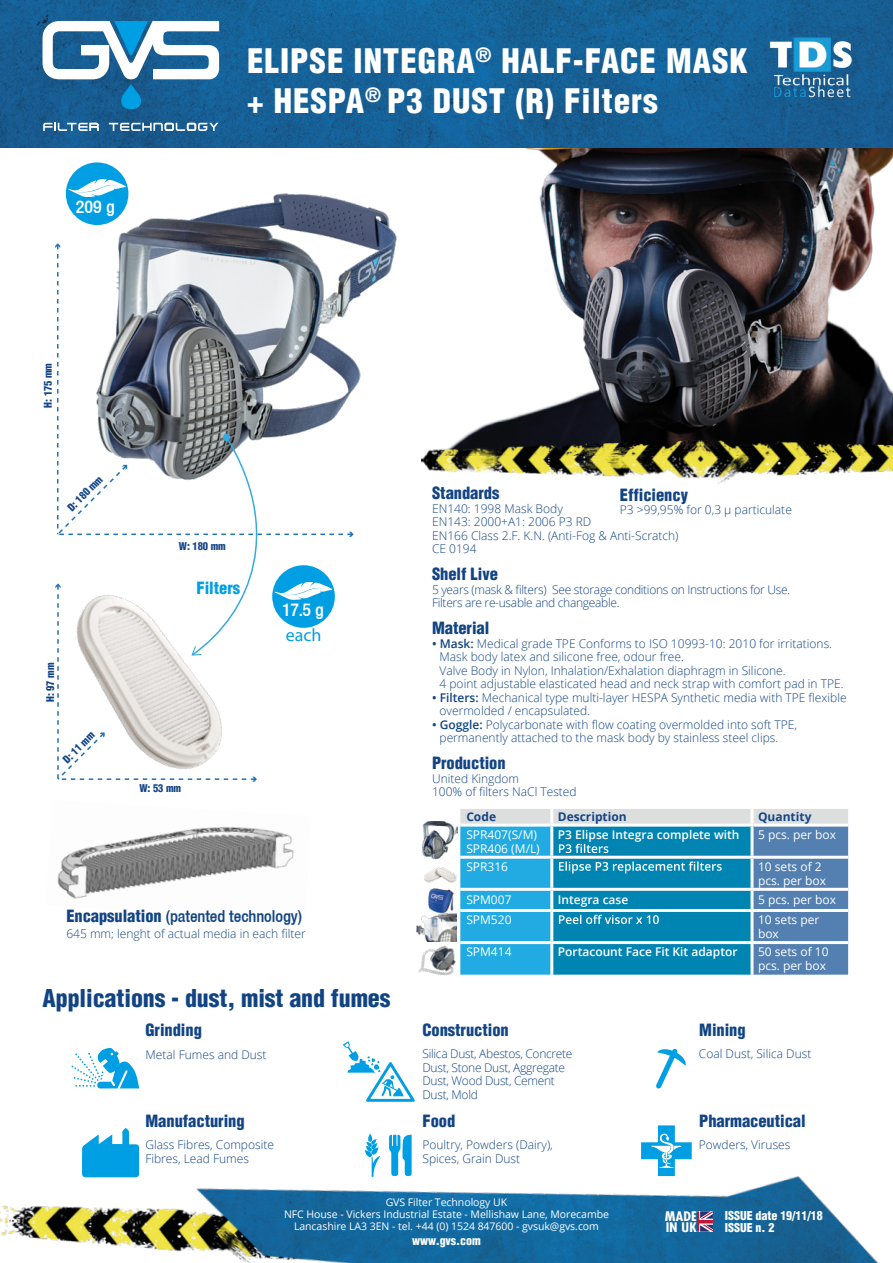
<style>
.page{position:relative;width:893px;height:1263px;background:#fff}
.page>*{position:absolute;margin:0;border:0;box-sizing:border-box;transform-origin:0 0}
.t1{font:900 condensed 33px/40.5px "Helvetica";letter-spacing:.03em;color:#fff}
.t2{font:900 condensed 24px "Helvetica";letter-spacing:-.005em;color:#124484}
.t3{font:500 condensed 18px "Helvetica 67";color:#fff}
.t4{font:18px "Myriad Pro";color:#009fe3}
.t5{font:900 condensed 16.5px "Helvetica";letter-spacing:-.005em;color:#124484}
.t6{font:500 condensed 16.5px "Helvetica 67";letter-spacing:-.005em;color:#124484}
.t7{font:900 condensed 16.5px "Helvetica";letter-spacing:-.005em;color:#009fe3}
.t8{font:700 condensed 12.9px/10.5px "Futura";color:#fff;scale:1.13 1}
.t9{font:300 12px/13.5px "Open Sans";color:#124484}
.t10{font:300 12px/13.5px "Open Sans";letter-spacing:-.025em;color:#124484}
.t11{font:12px/14.4px "Open Sans";color:#fff}
.t12{font:600 12px "Open Sans";color:#fff}
.t13{font:900 condensed 12px/11.2px "Helvetica";letter-spacing:-.005em;color:#fff}
.t14{font:700 12px "Open Sans";color:#134485}
.t15{font:10.5px/12px "Open Sans";letter-spacing:-.005em;color:#fff;text-align:center}
.t16{font:900 condensed 10.5px "Helvetica";letter-spacing:-.005em;color:#124484}
.s1{font-family:"Helvetica";font-weight:900}
.s2{font-weight:600}
</style>
<div class="page">
<img style="left:467px;top:148px;width:426px;height:286px">
<img style="left:421px;top:434px;width:472px;height:50px">
<img style="left:0;top:1205px;width:183px;height:47px">
<img style="left:0;top:0;width:893px;height:148px">
<img style="left:183px;top:1150px;width:696px;height:113px">
<img style="left:57px;top:827px;width:237px;height:72px">
<svg style="left:43px;top:123px;width:56px;height:8px"></svg>
<svg style="left:109px;top:123px;width:109px;height:8px"></svg>
<svg style="left:43px;top:21px;width:176px;height:88px"></svg>
<svg style="left:697px;top:1211px;width:16px;height:21px"></svg>
<img style="left:418px;top:941px;width:39px;height:35px">
<img style="left:424px;top:867px;width:33px;height:16px">
<img style="left:428px;top:888px;width:26px;height:24px">
<img style="left:423px;top:821px;width:35px;height:38px">
<img style="left:416px;top:912px;width:41px;height:29px">
<svg style="left:343px;top:1041px;width:72px;height:61px"></svg>
<svg style="left:389px;top:1134px;width:23px;height:42px"></svg>
<svg style="left:365px;top:1134px;width:16px;height:43px"></svg>
<svg style="left:656px;top:1048px;width:30px;height:41px"></svg>
<svg style="left:82px;top:1128px;width:57px;height:49px"></svg>
<svg style="left:71px;top:1048px;width:68px;height:40px"></svg>
<svg style="left:641px;top:1125px;width:51px;height:51px"></svg>
<img style="left:767px;top:37px;width:86px;height:62px">
<svg style="left:460px;top:809px;width:388px;height:166px;background:#4aa2c8"></svg>
<img style="left:90px;top:175px;width:307px;height:214px">
<div style="left:66px;top:162px;width:62px;height:63px;background:#009fe3;border-radius:50%"></div>
<svg style="left:68px;top:179px;width:58px;height:18px"></svg>
<svg style="left:55px;top:243px;width:299px;height:539px"></svg>
<h3 class="t3" style="left:76px;top:196px;width:40px">209 g</h3>
<h1 class="t1" style="left:247px;top:40px;width:502px">ELIPSE INTEGRA<sup>®</sup> HALF-FACE MASK + HESPA<sup>®</sup> P3 DUST (R) Filters</h1>
<p class="t16" style="left:41px;top:408px;width:46px;rotate:-90deg">H: 175 mm</p>
<p class="t16" style="left:65px;top:504px;width:46px;rotate:-45deg">D: 180 mm</p>
<p class="t16" style="left:44px;top:702px;width:41px;rotate:-90deg">H: 97 mm</p>
<p class="t16" style="left:60px;top:756px;width:41px;rotate:-45deg">D: 11 mm</p>
<p class="t16" style="left:179px;top:539px;width:48px">W: 180 mm</p>
<h3 class="t7" style="left:196px;top:577px;width:45px">Filters</h3>
<p class="t16" style="left:139px;top:781px;width:43px">W: 53 mm</p>
<h3 class="t3" style="left:282px;top:599px;width:43px">17.5 g</h3>
<h3 class="t4" style="left:286px;top:623px;width:37px">each</h3>
<h3 class="t6" style="left:66px;top:906px;width:237px"><span class="s1">Encapsulation</span> (patented technology)</h3>
<p class="t9" style="left:66px;top:927px;width:241px">645 mm; lenght of actual media in each filter</p>
<h3 class="t5" style="left:432px;top:483px;width:69px">Standards</h3>
<p class="t9" style="left:432px;top:501px;width:248px">EN140: 1998 Mask Body<br>EN143: 2000+A1: 2006 P3 RD<br>EN166 Class 2.F. K.N. (Anti-Fog &amp; Anti-Scratch)<br>CE 0194</p>
<h3 class="t5" style="left:432px;top:564px;width:67px">Shelf Live</h3>
<p class="t10" style="left:432px;top:582px;width:360px">5 years (mask &amp; filters) See storage conditions on Instructions for Use.<br>Filters are re-usable and changeable.</p>
<h3 class="t5" style="left:432px;top:618px;width:59px">Material</h3>
<p class="t9" style="left:440px;top:636px;width:405px;text-indent:-8px"><span class="s2">• Mask:</span> Medical grade TPE Conforms to ISO 10993-10: 2010 for irritations.<br>Mask body latex and silicone free, odour free.<br>Valve Body in Nylon, Inhalation/Exhalation diaphragm in Silicone.<br>4 point adjustable elasticated head and neck strap with comfort pad in TPE.</p>
<p class="t9" style="left:440px;top:690px;width:409px;text-indent:-8px"><span class="s2">• Filters:</span> Mechanical type multi-layer HESPA Synthetic media with TPE flexible overmolded / encapsulated.</p>
<p class="t9" style="left:440px;top:717px;width:359px;text-indent:-8px"><span class="s2">• Goggle:</span> Polycarbonate with flow coating overmolded into soft TPE, permanently attached to the mask body by stainless steel clips.</p>
<h3 class="t5" style="left:432px;top:753px;width:75px">Production</h3>
<p class="t9" style="left:432px;top:771px;width:146px">United Kingdom<br>100% of filters NaCl Tested</p>
<h3 class="t5" style="left:620px;top:484px;width:70px">Efficiency</h3>
<p class="t9" style="left:620px;top:503px;width:174px">P3 &gt;99,95% for 0,3 μ particulate</p>
<p class="t14" style="left:466px;top:808px;width:31px">Code</p>
<p class="t14" style="left:558px;top:808px;width:70px">Description</p>
<p class="t14" style="left:758px;top:808px;width:55px">Quantity</p>
<p class="t11" style="left:466px;top:827px;width:75px">SPR407(S/M)<br>SPR406 (M/L)</p>
<p class="t12" style="left:558px;top:826px;width:183px">P3 Elipse Integra complete with</p>
<p class="t11" style="left:758px;top:827px;width:80px">5 pcs. per box</p>
<p class="t11" style="left:466px;top:859px;width:43px">SPR316</p>
<p class="t11" style="left:758px;top:859px;width:70px">10 sets of 2 pcs. per box</p>
<p class="t11" style="left:466px;top:893px;width:47px">SPM007</p>
<p class="t12" style="left:558px;top:892px;width:72px">Integra case</p>
<p class="t11" style="left:758px;top:893px;width:80px">5 pcs. per box</p>
<p class="t11" style="left:466px;top:912px;width:47px">SPM520</p>
<p class="t11" style="left:758px;top:912px;width:63px">10 sets per box</p>
<p class="t11" style="left:466px;top:944px;width:47px">SPM414</p>
<p class="t12" style="left:558px;top:943px;width:181px">Portacount Face Fit Kit adaptor</p>
<p class="t11" style="left:758px;top:944px;width:72px">50 sets of 10 pcs. per box</p>
<h2 class="t2" style="left:43px;top:983px;width:349px">Applications - dust, mist and fumes</h2>
<p class="t9" style="left:146px;top:1047px;width:123px">Metal Fumes and Dust</p>
<p class="t10" style="left:422px;top:1047px;width:152px">Silica Dust, Abestos, Concrete<br>Dust, Stone Dust, Aggregate<br>Dust, Wood Dust, Cement<br>Dust, Mold</p>
<h3 class="t5" style="left:146px;top:1020px;width:58px">Grinding</h3>
<h3 class="t5" style="left:422px;top:1020px;width:88px">Construction</h3>
<h3 class="t5" style="left:699px;top:1020px;width:48px">Mining</h3>
<p class="t9" style="left:699px;top:1047px;width:114px">Coal Dust, Silica Dust</p>
<h3 class="t5" style="left:146px;top:1110px;width:101px">Manufacturing</h3>
<h3 class="t5" style="left:699px;top:1110px;width:108px">Pharmaceutical</h3>
<h3 class="t5" style="left:422px;top:1110px;width:34px">Food</h3>
<p class="t9" style="left:422px;top:1138px;width:132px">Poultry, Powders (Dairy),<br>Spices, Grain Dust</p>
<p class="t9" style="left:145px;top:1138px;width:130px">Glass Fibres, Composite</p>
<p class="t9" style="left:699px;top:1138px;width:93px">Powders, Viruses</p>
<p class="t9" style="left:145px;top:1151px;width:105px">Fibres, Lead Fumes</p>
<p class="t15" style="left:284px;top:1196px;width:326px">GVS Filter Technology UK<br>NFC House - Vickers Industrial Estate - Mellishaw Lane, Morecambe<br>Lancashire LA3 3EN - tel. +44 (0) 1524 847600 - gvsuk@gvs.com</p>
<p class="t13" style="left:412px;top:1235px;width:70px">www.gvs.com</p>
<p class="t8" style="left:665px;top:1211px;width:29px">MADE<br>IN UK</p>
<p class="t13" style="left:725px;top:1210px;width:99px">ISSUE date 19/11/18<br>ISSUE n. 2</p>
</div>
